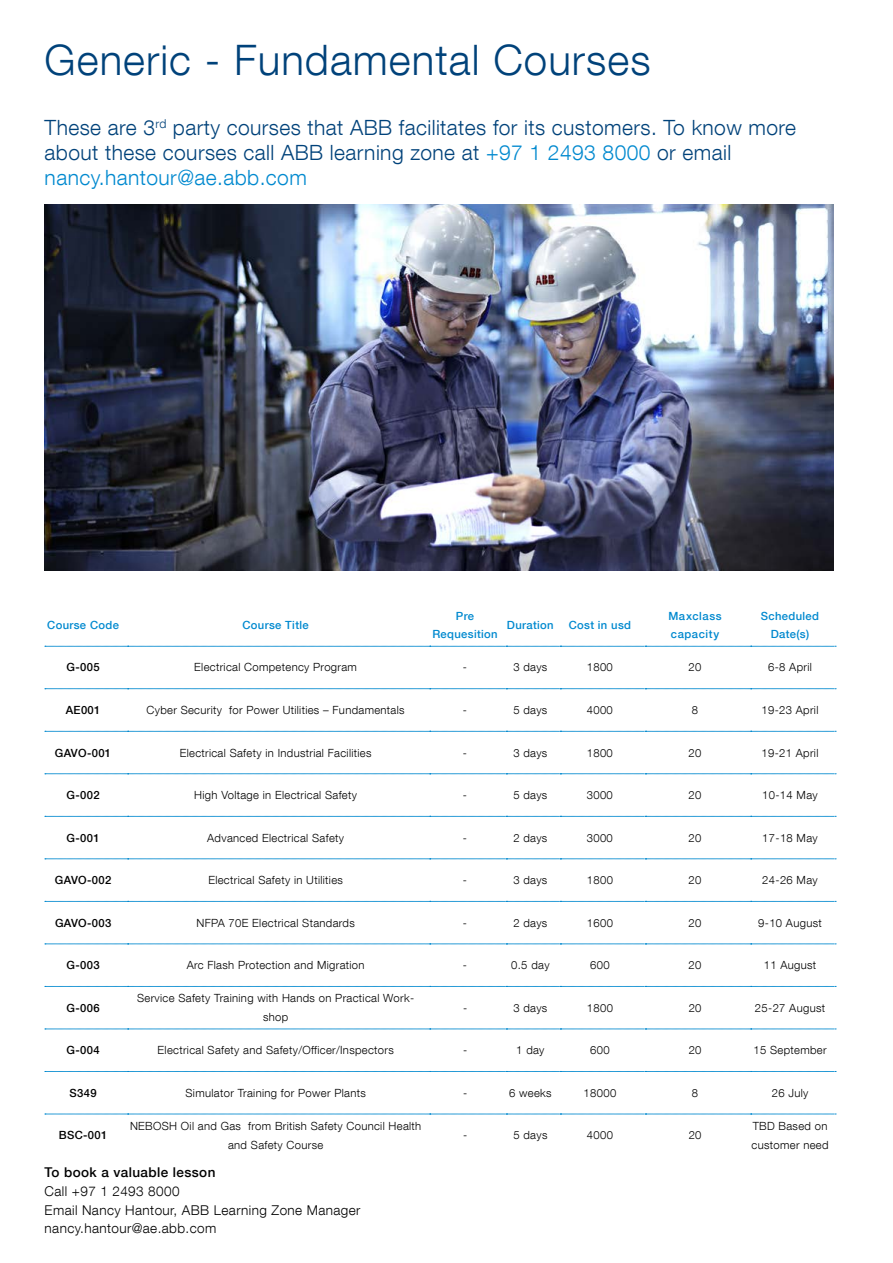
<style>
.page{position:relative;width:893px;height:1263px;background:#fff}
.page>*{position:absolute;margin:0;border:0;box-sizing:border-box;transform-origin:0 0}
.t1{font:300 42px "ABB Neue Helvetica";letter-spacing:.025em;color:#00427a}
.t2{font:300 21px/24.8px "ABB Neue Helvetica";letter-spacing:.02em;color:#00427a}
.t3{font:300 13.5px/18.8px "ABB Neue Helvetica";letter-spacing:.03em;color:#000}
.t4{font:500 13.5px "ABB Neue Helvetica";letter-spacing:.03em;color:#000}
.t5{font:300 11.25px/18.6px "ABB Neue Helvetica";letter-spacing:.03em;color:#000;text-align:center}
.t6{font:500 11.25px "ABB Neue Helvetica";letter-spacing:.03em;color:#000}
.t7{font:500 11.25px/18.6px "ABB Neue Helvetica";letter-spacing:.03em;color:#0089cf;text-align:center}
.t8{font:500 11.25px/18.6px "ABB Neue Helvetica";letter-spacing:.05em;color:#0089cf}
.s1{color:#0089cf}
</style>
<div class="page">
<img style="left:45px;top:204px;width:788px;height:366px">
<svg style="left:45px;top:646px;width:791px;height:1px"></svg>
<svg style="left:45px;top:688px;width:791px;height:1px"></svg>
<svg style="left:45px;top:731px;width:791px;height:1px"></svg>
<svg style="left:45px;top:773px;width:791px;height:1px"></svg>
<svg style="left:45px;top:816px;width:791px;height:1px"></svg>
<svg style="left:45px;top:858px;width:791px;height:1px"></svg>
<svg style="left:45px;top:901px;width:791px;height:1px"></svg>
<svg style="left:45px;top:944px;width:791px;height:1px"></svg>
<svg style="left:45px;top:986px;width:791px;height:1px"></svg>
<svg style="left:45px;top:1029px;width:791px;height:1px"></svg>
<svg style="left:45px;top:1071px;width:791px;height:1px"></svg>
<svg style="left:45px;top:1114px;width:791px;height:1px"></svg>
<h1 class="t1" style="left:45px;top:34px;width:607px">Generic - Fundamental Courses</h1>
<h2 class="t2" style="left:45px;top:115px;width:753px">These are 3<sup>rd</sup> party courses that ABB facilitates for its customers. To know more about these courses call ABB learning zone at <span class="s1">+97 1 2493 8000</span> or email <span class="s1">nancy.hantour@ae.abb.com</span></h2>
<p class="t7" style="left:47px;top:615px;width:73px">Course Code</p>
<p class="t7" style="left:242px;top:615px;width:68px">Course Title</p>
<p class="t7" style="left:432px;top:606px;width:67px">Pre<br>Requesition</p>
<p class="t7" style="left:507px;top:615px;width:48px">Duration</p>
<p class="t7" style="left:569px;top:615px;width:64px">Cost in usd</p>
<p class="t8" style="left:668px;top:606px;width:55px">Maxclass capacity</p>
<p class="t7" style="left:761px;top:606px;width:60px">Scheduled<br>Date(s)</p>
<p class="t6" style="left:67px;top:661px;width:35px">G-005</p>
<p class="t5" style="left:194px;top:658px;width:164px">Electrical Competency Program</p>
<p class="t5" style="left:463px;top:658px;width:6px">-</p>
<p class="t5" style="left:513px;top:658px;width:35px">3 days</p>
<p class="t5" style="left:587px;top:658px;width:28px">1800</p>
<p class="t5" style="left:689px;top:658px;width:14px">20</p>
<p class="t5" style="left:768px;top:658px;width:45px">6-8 April</p>
<p class="t6" style="left:66px;top:703px;width:36px">AE001</p>
<p class="t5" style="left:147px;top:700px;width:260px">Cyber Security for Power Utilities – Fundamentals</p>
<p class="t5" style="left:463px;top:700px;width:6px">-</p>
<p class="t5" style="left:513px;top:700px;width:35px">5 days</p>
<p class="t5" style="left:587px;top:700px;width:28px">4000</p>
<p class="t5" style="left:692px;top:700px;width:8px">8</p>
<p class="t5" style="left:761px;top:700px;width:58px">19-23 April</p>
<p class="t6" style="left:55px;top:746px;width:58px">GAVO-001</p>
<p class="t5" style="left:180px;top:743px;width:193px">Electrical Safety in Industrial Facilities</p>
<p class="t5" style="left:463px;top:743px;width:6px">-</p>
<p class="t5" style="left:513px;top:743px;width:35px">3 days</p>
<p class="t5" style="left:587px;top:743px;width:28px">1800</p>
<p class="t5" style="left:689px;top:743px;width:14px">20</p>
<p class="t5" style="left:761px;top:743px;width:58px">19-21 April</p>
<p class="t6" style="left:67px;top:788px;width:35px">G-002</p>
<p class="t5" style="left:194px;top:785px;width:164px">High Voltage in Electrical Safety</p>
<p class="t5" style="left:463px;top:785px;width:6px">-</p>
<p class="t5" style="left:513px;top:785px;width:35px">5 days</p>
<p class="t5" style="left:587px;top:785px;width:28px">3000</p>
<p class="t5" style="left:689px;top:785px;width:14px">20</p>
<p class="t5" style="left:762px;top:785px;width:57px">10-14 May</p>
<p class="t6" style="left:67px;top:831px;width:35px">G-001</p>
<p class="t5" style="left:207px;top:828px;width:138px">Advanced Electrical Safety</p>
<p class="t5" style="left:463px;top:828px;width:6px">-</p>
<p class="t5" style="left:513px;top:828px;width:35px">2 days</p>
<p class="t5" style="left:587px;top:828px;width:28px">3000</p>
<p class="t5" style="left:689px;top:828px;width:14px">20</p>
<p class="t5" style="left:762px;top:828px;width:57px">17-18 May</p>
<p class="t6" style="left:55px;top:873px;width:58px">GAVO-002</p>
<p class="t5" style="left:208px;top:870px;width:136px">Electrical Safety in Utilities</p>
<p class="t5" style="left:463px;top:870px;width:6px">-</p>
<p class="t5" style="left:513px;top:870px;width:35px">3 days</p>
<p class="t5" style="left:587px;top:870px;width:28px">1800</p>
<p class="t5" style="left:689px;top:870px;width:14px">20</p>
<p class="t5" style="left:762px;top:870px;width:57px">24-26 May</p>
<p class="t6" style="left:55px;top:916px;width:58px">GAVO-003</p>
<p class="t5" style="left:197px;top:913px;width:160px">NFPA 70E Electrical Standards</p>
<p class="t5" style="left:463px;top:913px;width:6px">-</p>
<p class="t5" style="left:513px;top:913px;width:35px">2 days</p>
<p class="t5" style="left:587px;top:913px;width:28px">1600</p>
<p class="t5" style="left:689px;top:913px;width:14px">20</p>
<p class="t5" style="left:758px;top:913px;width:65px">9-10 August</p>
<p class="t6" style="left:67px;top:958px;width:35px">G-003</p>
<p class="t5" style="left:187px;top:956px;width:179px">Arc Flash Protection and Migration</p>
<p class="t5" style="left:463px;top:956px;width:6px">-</p>
<p class="t5" style="left:511px;top:956px;width:40px">0.5 day</p>
<p class="t5" style="left:590px;top:956px;width:21px">600</p>
<p class="t5" style="left:689px;top:956px;width:14px">20</p>
<p class="t5" style="left:764px;top:956px;width:54px">11 August</p>
<p class="t6" style="left:67px;top:1001px;width:35px">G-006</p>
<p class="t5" style="left:137px;top:989px;width:279px">Service Safety Training with Hands on Practical Work&shy;shop</p>
<p class="t5" style="left:463px;top:998px;width:6px">-</p>
<p class="t5" style="left:513px;top:998px;width:35px">3 days</p>
<p class="t5" style="left:587px;top:998px;width:28px">1800</p>
<p class="t5" style="left:689px;top:998px;width:14px">20</p>
<p class="t5" style="left:755px;top:998px;width:72px">25-27 August</p>
<p class="t6" style="left:67px;top:1043px;width:35px">G-004</p>
<p class="t5" style="left:158px;top:1041px;width:238px">Electrical Safety and Safety/Officer/Inspectors</p>
<p class="t5" style="left:463px;top:1041px;width:6px">-</p>
<p class="t5" style="left:516px;top:1041px;width:30px">1 day</p>
<p class="t5" style="left:590px;top:1041px;width:21px">600</p>
<p class="t5" style="left:689px;top:1041px;width:14px">20</p>
<p class="t5" style="left:753px;top:1041px;width:75px">15 September</p>
<p class="t6" style="left:70px;top:1086px;width:29px">S349</p>
<p class="t5" style="left:186px;top:1083px;width:182px">Simulator Training for Power Plants</p>
<p class="t5" style="left:463px;top:1083px;width:6px">-</p>
<p class="t5" style="left:509px;top:1083px;width:44px">6 weeks</p>
<p class="t5" style="left:584px;top:1083px;width:34px">18000</p>
<p class="t5" style="left:692px;top:1083px;width:8px">8</p>
<p class="t5" style="left:772px;top:1083px;width:38px">26 July</p>
<p class="t6" style="left:59px;top:1128px;width:50px">BSC-001</p>
<p class="t5" style="left:130px;top:1116px;width:293px">NEBOSH Oil and Gas from British Safety Council Health and Safety Course</p>
<p class="t5" style="left:463px;top:1126px;width:6px">-</p>
<p class="t5" style="left:513px;top:1126px;width:35px">5 days</p>
<p class="t5" style="left:587px;top:1126px;width:28px">4000</p>
<p class="t5" style="left:689px;top:1126px;width:14px">20</p>
<p class="t5" style="left:752px;top:1116px;width:78px;text-align:left">TBD Based on customer need</p>
<p class="t4" style="left:45px;top:1164px;width:172px">To book a valuable lesson</p>
<p class="t3" style="left:45px;top:1181px;width:317px">Call +97 1 2493 8000<br>Email Nancy Hantour, ABB Learning Zone Manager nancy.hantour@ae.abb.com</p>
</div>
